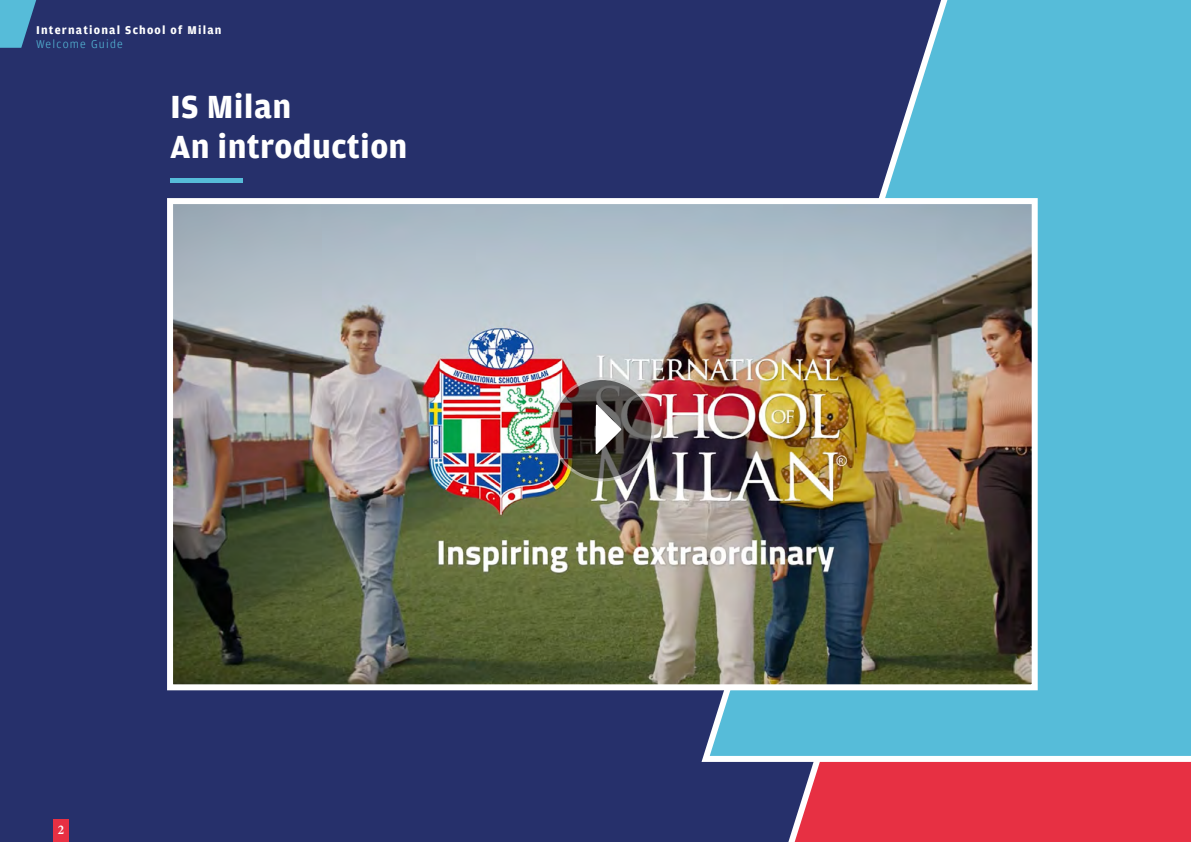
<style>
.page{position:relative;width:1191px;height:842px;background:#26306b}
.page>*{position:absolute;margin:0;border:0;box-sizing:border-box;transform-origin:0 0}
.t1{font:700 34px/40px "Amplitude";letter-spacing:.01em;color:#fff}
.t2{font:700 13.4px "Bembo Std";color:#fff}
.t3{font:700 12px "Amplitude";letter-spacing:.1em;color:#fff}
.t4{font:300 12px "Amplitude";letter-spacing:.1em;color:#56bcd9}
</style>
<div class="page">
<div style="left:788px;top:765px;width:403px;height:77px;background:#e73043"></div>
<hr style="left:170px;top:178px;width:72px;height:4px;background:#56bcd9">
<svg style="left:697px;top:0;width:494px;height:765px"></svg>
<img style="left:174px;top:205px;width:856px;height:478px">
<div style="left:167px;top:198px;width:870px;height:492px;border:6px solid #fff"></div>
<svg style="left:552px;top:379px;width:101px;height:101px"></svg>
<div style="left:550px;top:377px;width:104px;height:104px;border:3px solid #c2c2c2;border-radius:50%"></div>
<svg style="left:594px;top:403px;width:29px;height:55px"></svg>
<div style="left:54px;top:819px;width:15px;height:23px;background:#e73043"></div>
<svg style="left:0;top:0;width:36px;height:48px"></svg>
<p class="t3" style="left:36px;top:23px;width:187px">International School of Milan</p>
<p class="t4" style="left:36px;top:37px;width:88px">Welcome Guide</p>
<h1 class="t1" style="left:170px;top:87px;width:239px">IS Milan<br>An introduction</h1>
<p class="t2" style="left:58px;top:822px;width:8px">2</p>
</div>
